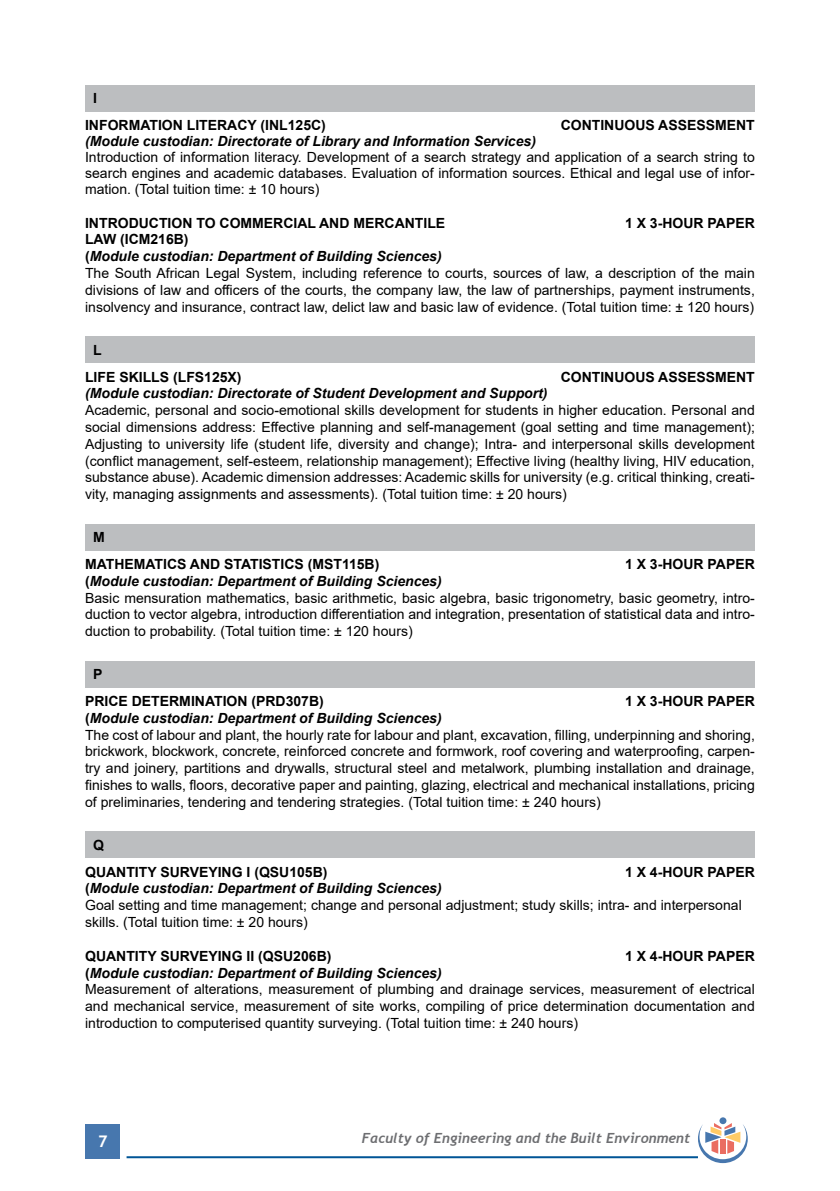
<style>
.page{position:relative;width:840px;height:1191px;background:#fff}
.page>*{position:absolute;margin:0;border:0;box-sizing:border-box;transform-origin:0 0}
.t1{font:700 16px "Trebuchet MS";color:#fff}
.t2{font:14px/16.8px "Arial";color:#000}
.t3{font:700 14px/26.8px "Arial";color:#000}
.t4{font:italic 700 14px "Arial";color:#000}
.t5{font:italic 700 14px "Trebuchet";color:#6d6e71}
.s1{font-weight:700}
.s2{font-weight:700;font-style:italic}
</style>
<div class="page">
<div style="left:86px;top:1124px;width:34px;height:34px;background:#4777ae"></div>
<hr style="left:126px;top:1156px;width:571px;height:2px;background:#005596">
<div style="left:719px;top:1117px;width:7px;height:7px;background:#4777ae;border-radius:50%"></div>
<svg style="left:697px;top:1123px;width:50px;height:40px"></svg>
<div style="left:85px;top:85px;width:669px;height:26px;background:#bcbec0"></div>
<div style="left:85px;top:336px;width:669px;height:27px;background:#bcbec0"></div>
<div style="left:85px;top:524px;width:669px;height:26px;background:#bcbec0"></div>
<div style="left:85px;top:661px;width:669px;height:26px;background:#bcbec0"></div>
<div style="left:85px;top:831px;width:669px;height:27px;background:#bcbec0"></div>
<p class="t3" style="left:85px;top:85px;width:242px;text-indent:8px">I<br>INFORMATION LITERACY (INL125C)</p>
<p class="t3" style="left:560px;top:112px;width:195px">CONTINUOUS ASSESSMENT</p>
<p class="t4" style="left:85px;top:132px;width:452px">(Module custodian: Directorate of Library and Information Services)</p>
<p class="t2" style="left:85px;top:149px;width:671px;line-height:16px;text-align:justify">Introduction of information literacy. Development of a search strategy and application of a search string to search engines and academic databases. Evaluation of information sources. Ethical and legal use of infor&shy;mation. (Total tuition time: ± 10 hours)</p>
<p class="t3" style="left:85px;top:209px;width:361px">INTRODUCTION TO COMMERCIAL AND MERCANTILE</p>
<p class="t3" style="left:624px;top:209px;width:131px">1 X 3-HOUR PAPER</p>
<p class="t2" style="left:85px;top:231px;width:671px"><span class="s1">LAW (ICM216B)<br>(</span><span class="s2">Module custodian: Department of Building Sciences)<br></span>The South African Legal System, including reference to courts, sources of law, a description of the main divisions of law and officers of the courts, the company law, the law of partnerships, payment instruments, insolvency and insurance, contract law, delict law and basic law of evidence. (Total tuition time: ± 120 hours)</p>
<p class="t3" style="left:85px;top:336px;width:158px;text-indent:8px">L<br>LIFE SKILLS (LFS125X)</p>
<p class="t3" style="left:560px;top:363px;width:195px">CONTINUOUS ASSESSMENT</p>
<p class="t4" style="left:85px;top:384px;width:464px">(Module custodian: Directorate of Student Development and Support)</p>
<p class="t2" style="left:85px;top:402px;width:671px;text-align:justify">Academic, personal and socio-emotional skills development for students in higher education. Personal and social dimensions address: Effective planning and self-management (goal setting and time management); Adjusting to university life (student life, diversity and change); Intra- and interpersonal skills development (conflict management, self-esteem, relationship management); Effective living (healthy living, HIV education, substance abuse). Academic dimension addresses: Academic skills for university (e.g. critical thinking, creati&shy;vity, managing assignments and assessments). (Total tuition time: ± 20 hours)</p>
<p class="t3" style="left:85px;top:524px;width:295px;text-indent:8px">M<br>MATHEMATICS AND STATISTICS (MST115B)</p>
<p class="t3" style="left:624px;top:551px;width:131px">1 X 3-HOUR PAPER</p>
<p class="t2" style="left:85px;top:572px;width:671px"><span class="s1">(</span><span class="s2">Module custodian: Department of Building Sciences)<br></span>Basic mensuration mathematics, basic arithmetic, basic algebra, basic trigonometry, basic geometry, intro&shy;duction to vector algebra, introduction differentiation and integration, presentation of statistical data and intro&shy;duction to probability. (Total tuition time: ± 120 hours)</p>
<p class="t3" style="left:85px;top:661px;width:240px;text-indent:8px">P<br>PRICE DETERMINATION (PRD307B)</p>
<p class="t3" style="left:624px;top:688px;width:131px">1 X 3-HOUR PAPER</p>
<p class="t2" style="left:85px;top:709px;width:671px"><span class="s1">(</span><span class="s2">Module custodian: Department of Building Sciences)<br></span>The cost of labour and plant, the hourly rate for labour and plant, excavation, filling, underpinning and shoring, brickwork, blockwork, concrete, reinforced concrete and formwork, roof covering and waterproofing, carpen&shy;try and joinery, partitions and drywalls, structural steel and metalwork, plumbing installation and drainage, finishes to walls, floors, decorative paper and painting, glazing, electrical and mechanical installations, pricing of preliminaries, tendering and tendering strategies. (Total tuition time: ± 240 hours)</p>
<p class="t3" style="left:85px;top:831px;width:244px;text-indent:8px">Q<br>QUANTITY SURVEYING I (QSU105B)</p>
<p class="t3" style="left:624px;top:858px;width:131px">1 X 4-HOUR PAPER</p>
<p class="t2" style="left:85px;top:880px;width:657px"><span class="s1">(</span><span class="s2">Module custodian: Department of Building Sciences)<br></span>Goal setting and time management; change and personal adjustment; study skills; intra- and interpersonal skills. (Total tuition time: ± 20 hours)</p>
<p class="t3" style="left:85px;top:942px;width:248px">QUANTITY SURVEYING II (QSU206B)</p>
<p class="t3" style="left:624px;top:942px;width:131px">1 X 4-HOUR PAPER</p>
<p class="t2" style="left:85px;top:964px;width:671px"><span class="s1">(</span><span class="s2">Module custodian: Department of Building Sciences)<br></span>Measurement of alterations, measurement of plumbing and drainage services, measurement of electrical and mechanical service, measurement of site works, compiling of price determination documentation and introduction to computerised quantity surveying. (Total tuition time: ± 240 hours)</p>
<p class="t1" style="left:98px;top:1131px;width:11px">7</p>
<p class="t5" style="left:362px;top:1129px;width:329px">Faculty of Engineering and the Built Environment</p>
</div>
